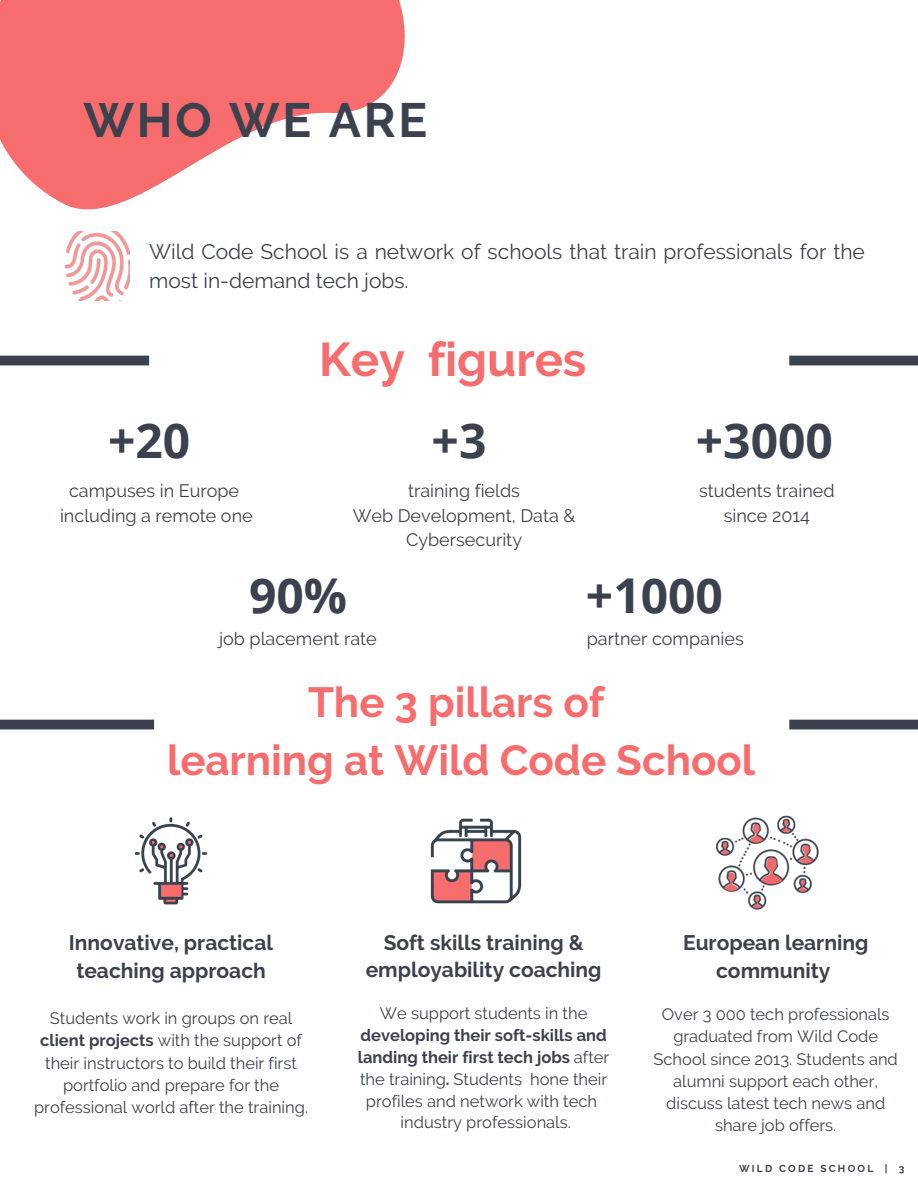
<style>
.page{position:relative;width:918px;height:1188px;background:#fff}
.page>*{position:absolute;margin:0;border:0;box-sizing:border-box;transform-origin:0 0}
.t1{font:700 48px "Open Sans";color:#3b424e}
.t2{font:700 48px "Raleway";letter-spacing:.06em;color:#3b424e}
.t3{font:700 47.25px "Raleway";color:#f76c6c}
.t4{font:700 42px/57.6px "Raleway";color:#f76c6c;text-align:center}
.t5{font:700 21px/28.2px "Raleway";color:#3b424e;text-align:center}
.t6{font:21px/28.8px "Raleway";color:#3b424e}
.t7{font:18px/24.8px "Raleway";color:#3b424e;text-align:center}
.t8{font:16.5px/22.2px "Raleway";color:#3b424e;text-align:center}
.t9{font:700 10.05px "Raleway";letter-spacing:.22em;color:#3b424e}
.s1{font-weight:700}
</style>
<div class="page">
<img style="left:716px;top:815px;width:103px;height:95px">
<img style="left:430px;top:818px;width:92px;height:86px">
<img style="left:134px;top:817px;width:74px;height:88px">
<svg style="left:0;top:356px;width:149px;height:9px"></svg>
<svg style="left:789px;top:356px;width:129px;height:9px"></svg>
<svg style="left:0;top:720px;width:154px;height:9px"></svg>
<svg style="left:789px;top:720px;width:129px;height:9px"></svg>
<svg style="left:0;top:0;width:405px;height:301px;fill:#f76c6c"></svg>
<h1 class="t2" style="left:84px;top:92px;width:345px">WHO WE ARE</h1>
<p class="t6" style="left:149px;top:237px;width:717px">Wild Code School is a network of schools that train professionals for the most in-demand tech jobs.</p>
<h1 class="t1" style="left:108px;top:406px;width:84px">+20</h1>
<p class="t7" style="left:60px;top:478px;width:194px">campuses in Europe including a remote one</p>
<h2 class="t3" style="left:319px;top:331px;width:269px">Key figures</h2>
<h1 class="t1" style="left:432px;top:406px;width:56px">+3</h1>
<p class="t7" style="left:353px;top:478px;width:224px">training fields<br>Web Development, Data &amp;<br>Cybersecurity</p>
<h1 class="t1" style="left:696px;top:406px;width:138px">+3000</h1>
<p class="t7" style="left:699px;top:478px;width:137px">students trained since 2014</p>
<h1 class="t1" style="left:249px;top:562px;width:99px">90%</h1>
<h1 class="t1" style="left:586px;top:562px;width:138px">+1000</h1>
<p class="t7" style="left:219px;top:626px;width:159px">job placement rate</p>
<p class="t7" style="left:587px;top:626px;width:159px">partner companies</p>
<h3 class="t4" style="left:167px;top:674px;width:590px">The 3 pillars of<br>learning at Wild Code School</h3>
<p class="t5" style="left:69px;top:928px;width:206px">Innovative, practical teaching approach</p>
<p class="t8" style="left:34px;top:1007px;width:276px">Students work in groups on real <span class="s1">client projects</span> with the support of their instructors to build their first portfolio and prepare for the professional world after the training.</p>
<p class="t5" style="left:366px;top:928px;width:237px;line-height:27.8px">Soft skills training &amp; employability coaching</p>
<p class="t8" style="left:380px;top:1002px;width:209px">We support students in the</p>
<p class="t8" style="left:358px;top:1024px;width:253px"><span class="s1">developing their soft-skills and landing their first tech jobs</span> after the training<span class="s1">.</span> Students hone their profiles and network with tech industry professionals.</p>
<p class="t5" style="left:683px;top:928px;width:187px">European learning community</p>
<p class="t8" style="left:654px;top:1003px;width:246px">Over 3 000 tech professionals graduated from Wild Code<br>School since 2013. Students and alumni support each other, discuss latest tech news and share job offers.</p>
<p class="t9" style="left:739px;top:1163px;width:167px">WILD CODE SCHOOL | 3</p>
</div>
